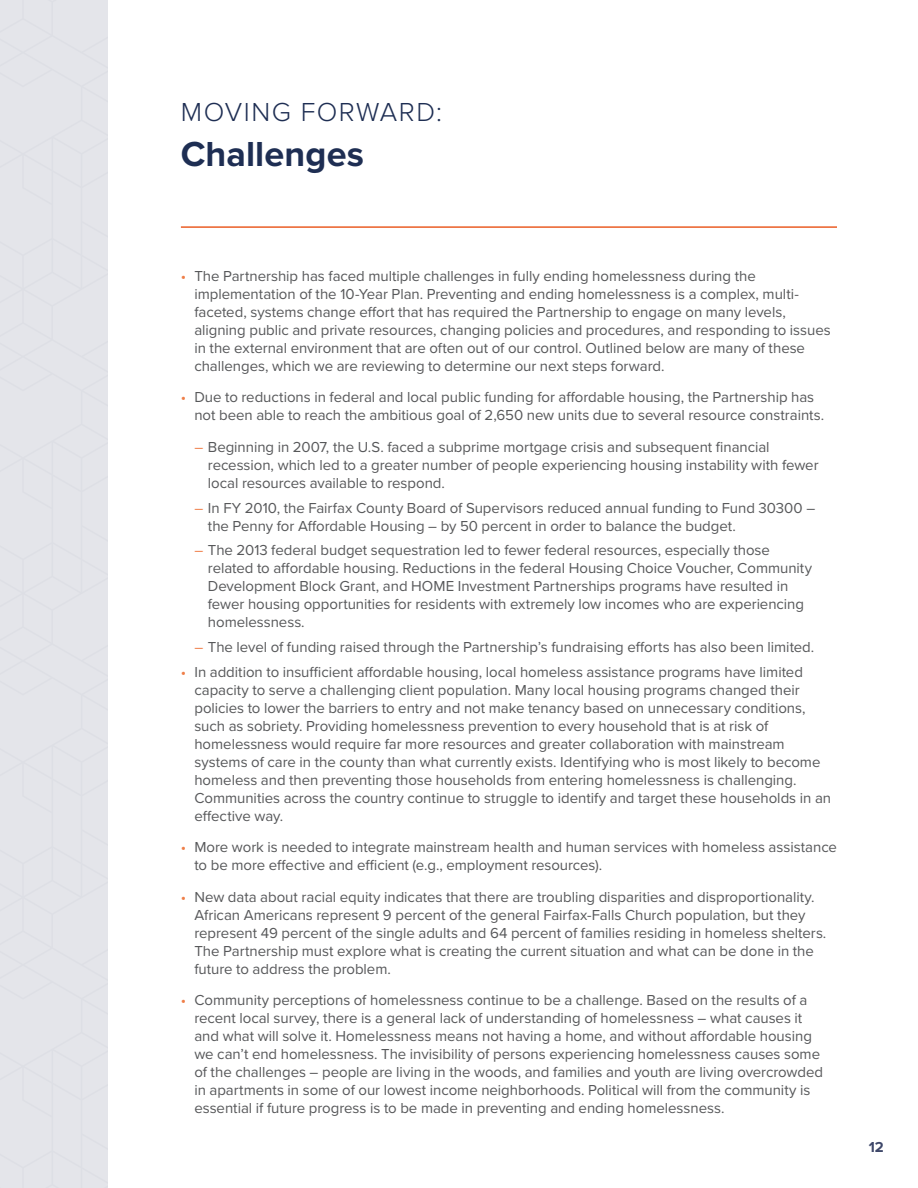
<style>
.page{position:relative;width:918px;height:1188px;background:#fff}
.page>*{position:absolute;margin:0;border:0;box-sizing:border-box;transform-origin:0 0}
.t1{font:700 36px "Proxima Nova";letter-spacing:.005em;color:#1e2e53}
.t2{font:300 27px "Proxima Nova";letter-spacing:.055em;color:#1e2e53}
.t3{font:15px/18px "Proxima Nova";letter-spacing:-.005em;color:#57585a}
.t4{font:15px "Proxima Nova";color:#ef7e48}
.t5{font:700 15px "Proxima Nova";color:#3f486a}
.s1{color:#ef7e48}
</style>
<div class="page">
<div style="left:0;top:0;width:108px;height:593px;background:#e4e5ea"></div>
<div style="left:0;top:593px;width:108px;height:595px;background:#e4e5ea"></div>
<hr style="left:181px;top:226px;width:656px;height:2px;background:#ea5e26">
<h2 class="t2" style="left:181px;top:97px;width:263px">MOVING FORWARD:</h2>
<h2 class="t1" style="left:181px;top:133px;width:185px">Challenges</h2>
<p class="t4" style="left:181px;top:265px;width:7px">•</p>
<p class="t4" style="left:181px;top:386px;width:7px">•</p>
<p class="t4" style="left:181px;top:661px;width:7px">•</p>
<p class="t4" style="left:181px;top:836px;width:7px">•</p>
<p class="t4" style="left:181px;top:886px;width:7px">•</p>
<p class="t4" style="left:181px;top:989px;width:7px">•</p>
<p class="t3" style="left:194px;top:266px;width:638px">The Partnership has faced multiple challenges in fully ending homelessness during the implementation of the 10-Year Plan. Preventing and ending homelessness is a complex, multi&shy;faceted, systems change effort that has required the Partnership to engage on many levels, aligning public and private resources, changing policies and procedures, and responding to issues in the external environment that are often out of our control. Outlined below are many of these challenges, which we are reviewing to determine our next steps forward.</p>
<p class="t3" style="left:194px;top:388px;width:631px">Due to reductions in federal and local public funding for affordable housing, the Partnership has not been able to reach the ambitious goal of 2,650 new units due to several resource constraints.</p>
<p class="t3" style="left:208px;top:437px;width:612px;text-indent:-5px"><span class="s1">–</span>Beginning in 2007, the U.S. faced a subprime mortgage crisis and subsequent financial recession, which led to a greater number of people experiencing housing instability with fewer local resources available to respond.</p>
<p class="t3" style="left:208px;top:498px;width:609px">In FY 2010, the Fairfax County Board of Supervisors reduced annual funding to Fund 30300 – the Penny for Affordable Housing – by 50 percent in order to balance the budget.</p>
<p class="t3" style="left:208px;top:541px;width:606px">The 2013 federal budget sequestration led to fewer federal resources, especially those related to affordable housing. Reductions in the federal Housing Choice Voucher, Community Development Block Grant, and HOME Investment Partnerships programs have resulted in fewer housing opportunities for residents with extremely low incomes who are experiencing homelessness.</p>
<p class="t3" style="left:203px;top:638px;width:613px"><span class="s1">–</span>The level of funding raised through the Partnership’s fundraising efforts has also been limited.</p>
<p class="t3" style="left:194px;top:662px;width:638px">In addition to insufficient affordable housing, local homeless assistance programs have limited capacity to serve a challenging client population. Many local housing programs changed their policies to lower the barriers to entry and not make tenancy based on unnecessary conditions, such as sobriety. Providing homelessness prevention to every household that is at risk of homelessness would require far more resources and greater collaboration with mainstream systems of care in the county than what currently exists. Identifying who is most likely to become homeless and then preventing those households from entering homelessness is challenging.<br>Communities across the country continue to struggle to identify and target these households in an effective way.</p>
<p class="t3" style="left:194px;top:838px;width:644px">More work is needed to integrate mainstream health and human services with homeless assistance to be more effective and efficient (e.g., employment resources).</p>
<p class="t3" style="left:194px;top:887px;width:634px">New data about racial equity indicates that there are troubling disparities and disproportionality.<br>African Americans represent 9 percent of the general Fairfax-Falls Church population, but they represent 49 percent of the single adults and 64 percent of families residing in homeless shelters.<br>The Partnership must explore what is creating the current situation and what can be done in the future to address the problem.</p>
<p class="t3" style="left:194px;top:991px;width:630px">Community perceptions of homelessness continue to be a challenge. Based on the results of a recent local survey, there is a general lack of understanding of homelessness – what causes it and what will solve it. Homelessness means not having a home, and without affordable housing we can’t end homelessness. The invisibility of persons experiencing homelessness causes some of the challenges – people are living in the woods, and families and youth are living overcrowded in apartments in some of our lowest income neighborhoods. Political will from the community is essential if future progress is to be made in preventing and ending homelessness.</p>
<p class="t5" style="left:869px;top:1138px;width:17px">12</p>
</div>
